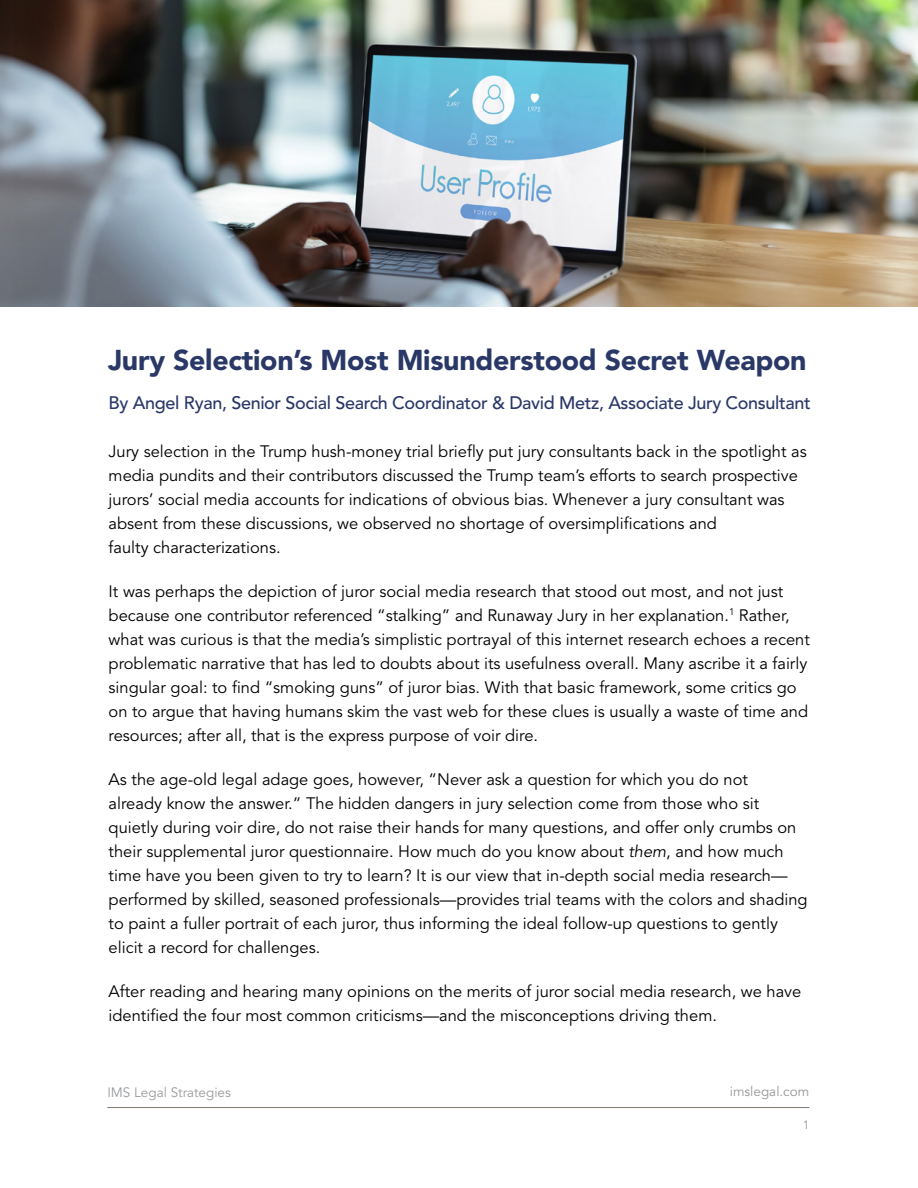
<style>
.page{position:relative;width:918px;height:1188px;background:#fff}
.page>*{position:absolute;margin:0;border:0;box-sizing:border-box;transform-origin:0 0}
.t1{font:900 28.5px "Avenir LT Pro";letter-spacing:-.01em;color:#2a3867}
.t2{font:500 18px "Avenir LT Pro";letter-spacing:-.02em;color:#2a3867}
.t3{font:16.5px/24px "Avenir LT Pro";color:#000}
.t4{font:13.5px "Avenir LT Pro";color:#999b9e}
.t5{font:13.5px "Avenir LT Pro";color:#969797}
.t6{font:12px "Avenir LT Pro";color:#969797}
.s1{font-style:italic}
</style>
<div class="page">
<hr style="left:107px;top:1107px;width:702px;height:1px;background:#7e7772">
<img style="left:0;top:0;width:918px;height:307px">
<h1 class="t1" style="left:108px;top:343px;width:700px">Jury Selection’s Most Misunderstood Secret Weapon</h1>
<p class="t2" style="left:109px;top:392px;width:704px">By Angel Ryan, Senior Social Search Coordinator &amp; David Metz, Associate Jury Consultant</p>
<p class="t3" style="left:109px;top:439px;width:700px">Jury selection in the Trump hush-money trial briefly put jury consultants back in the spotlight as media pundits and their contributors discussed the Trump team’s efforts to search prospective jurors’ social media accounts for indications of obvious bias. Whenever a jury consultant was absent from these discussions, we observed no shortage of oversimplifications and<br>faulty characterizations.</p>
<p class="t3" style="left:109px;top:579px;width:703px">It was perhaps the depiction of juror social media research that stood out most, and not just because one contributor referenced “stalking” and Runaway Jury in her explanation.<sup>1</sup> Rather, what was curious is that the media’s simplistic portrayal of this internet research echoes a recent problematic narrative that has led to doubts about its usefulness overall. Many ascribe it a fairly singular goal: to find “smoking guns” of juror bias. With that basic framework, some critics go on to argue that having humans skim the vast web for these clues is usually a waste of time and resources; after all, that is the express purpose of voir dire.</p>
<p class="t3" style="left:109px;top:768px;width:701px">As the age-old legal adage goes, however, “Never ask a question for which you do not<br>already know the answer.” The hidden dangers in jury selection come from those who sit quietly during voir dire, do not raise their hands for many questions, and offer only crumbs on their supplemental juror questionnaire. How much do you know about <span class="s1">them</span>, and how much time have you been given to try to learn? It is our view that in-depth social media research— performed by skilled, seasoned professionals—provides trial teams with the colors and shading to paint a fuller portrait of each juror, thus informing the ideal follow-up questions to gently elicit a record for challenges.</p>
<p class="t3" style="left:109px;top:980px;width:694px">After reading and hearing many opinions on the merits of juror social media research, we have identified the four most common criticisms—and the misconceptions driving them.</p>
<p class="t4" style="left:107px;top:1084px;width:125px">IMS Legal Strategies</p>
<p class="t5" style="left:730px;top:1084px;width:81px">imslegal.com</p>
<p class="t6" style="left:803px;top:1118px;width:8px">1</p>
</div>
